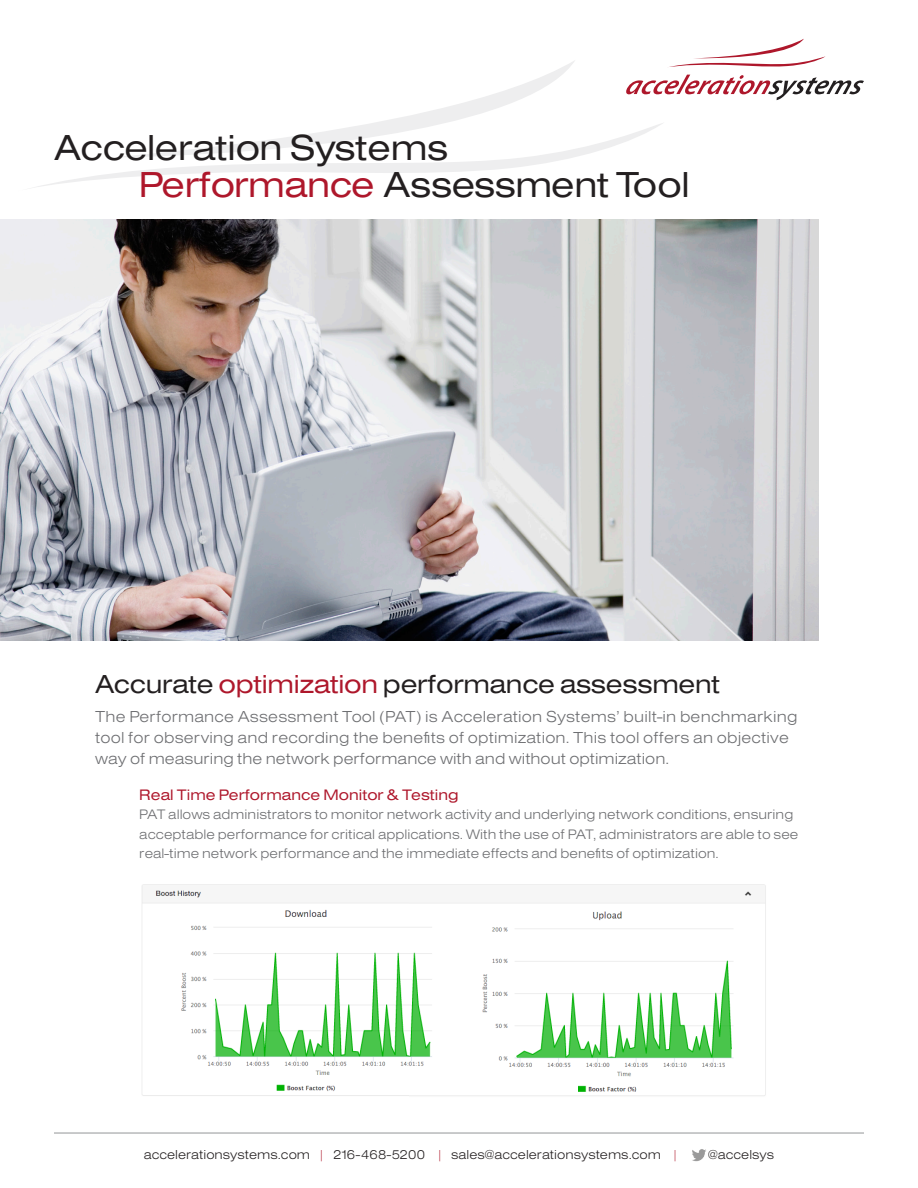
<style>
.page{position:relative;width:918px;height:1188px;background:#fff}
.page>*{position:absolute;margin:0;border:0;box-sizing:border-box;transform-origin:0 0}
.t1{font:37.5px "Helvetica Rmn Ext";letter-spacing:-.01em;color:#231f20}
.t2{font:27px "Helvetica Rmn Ext";letter-spacing:-.01em;color:#231f20}
.t3{font:16.5px/21px "Helvetica Lgt Ext";letter-spacing:.01em;color:#6c6d70}
.t4{font:15.75px "Helvetica Rmn Ext";color:#ae172b}
.t5{font:14.25px/19.5px "Helvetica Lgt Ext";color:#6c6d70}
.t6{font:13.5px "Helvetica Lgt Ext";color:#231f20}
.s1{color:#ae172b}
</style>
<div class="page">
<img style="left:0;top:220px;width:818px;height:421px">
<svg style="left:380px;top:61px;width:194px;height:61px"></svg>
<svg style="left:34px;top:122px;width:629px;height:66px"></svg>
<hr style="left:54px;top:1133px;width:810px;height:1px;background:#939598">
<img style="left:692px;top:1149px;width:14px;height:13px">
<svg style="left:669px;top:39px;width:157px;height:28px"></svg>
<svg style="left:626px;top:75px;width:238px;height:25px"></svg>
<img style="left:142px;top:884px;width:268px;height:212px">
<img style="left:484px;top:884px;width:282px;height:213px">
<div style="left:151px;top:912px;width:603px;height:177px;background:#fff"></div>
<img style="left:171px;top:908px;width:261px;height:184px">
<img style="left:482px;top:908px;width:263px;height:184px">
<p class="t1" style="left:54px;top:122px;width:396px">Acceleration Systems</p>
<p class="t1" style="left:139px;top:160px;width:552px"><span class="s1">Performance</span> Assessment Tool</p>
<p class="t2" style="left:95px;top:666px;width:626px">Accurate <span class="s1">optimization</span> performance assessment</p>
<p class="t3" style="left:95px;top:707px;width:704px">The Performance Assessment Tool (PAT) is Acceleration Systems’ built-in benchmarking tool for observing and recording the benefits of optimization. This tool offers an objective way of measuring the network performance with and without optimization.</p>
<p class="t4" style="left:139px;top:784px;width:321px">Real Time Performance Monitor &amp; Testing</p>
<p class="t5" style="left:139px;top:806px;width:661px">PAT allows administrators to monitor network activity and underlying network conditions, ensuring acceptable performance for critical applications. With the use of PAT, administrators are able to see real-time network performance and the immediate effects and benefits of optimization.</p>
<p class="t6" style="left:144px;top:1146px;width:536px">accelerationsystems.com <span class="s1">|</span> 216-468-5200 <span class="s1">|</span> sales@accelerationsystems.com <span class="s1">|</span></p>
<p class="t6" style="left:708px;top:1146px;width:68px">@accelsys</p>
</div>
